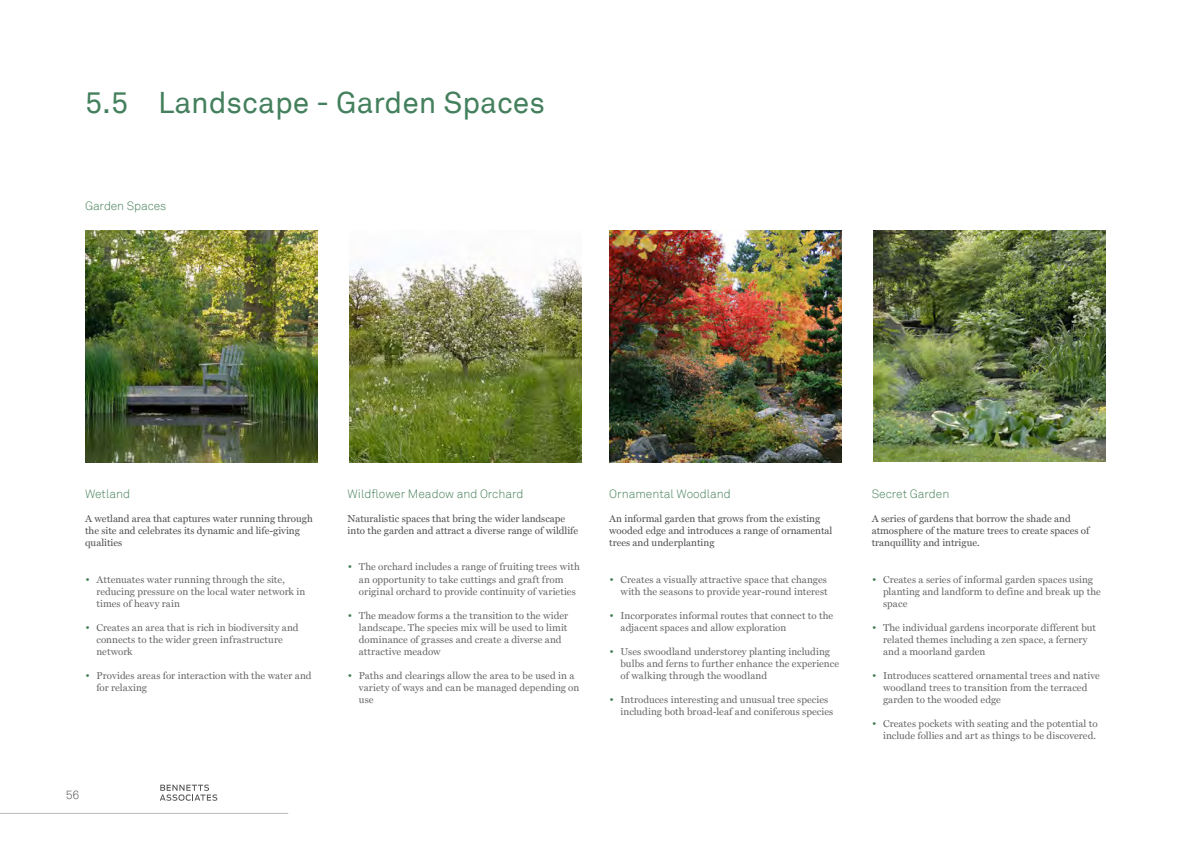
<style>
.page{position:relative;width:1191px;height:842px;background:#fff}
.page>*{position:absolute;margin:0;border:0;box-sizing:border-box;transform-origin:0 0}
.t1{font:30px "Akkurat Pro TT";color:#44805d}
.t2{font:300 12px "Akkurat Pro TT";color:#468058}
.t3{font:300 12px "Akkurat Pro TT";color:#505150}
.t4{font:10px/12px "Miller Text";letter-spacing:.005em;color:#6a6868}
.t5{font:10px/12px "Miller Text";color:#505150}
.s1{font-family:"Akkurat Pro TT";font-weight:300;font-size:12px;color:#468058}
</style>
<div class="page">
<img style="left:85px;top:230px;width:232px;height:232px">
<img style="left:349px;top:258px;width:233px;height:204px">
<img style="left:609px;top:230px;width:232px;height:232px">
<img style="left:874px;top:230px;width:231px;height:232px">
<svg style="left:160px;top:784px;width:57px;height:17px"></svg>
<hr style="left:0;top:813px;width:288px;height:1px;background:#505150">
<h1 class="t1" style="left:85px;top:91px;width:461px">5.5 Landscape - Garden Spaces</h1>
<p class="t2" style="left:85px;top:201px;width:83px">Garden Spaces</p>
<p class="t2" style="left:85px;top:489px;width:47px">Wetland</p>
<p class="t5" style="left:85px;top:514px;width:229px">A wetland area that captures water running through the site and celebrates its dynamic and life-giving qualities</p>
<p class="t4" style="left:96px;top:574px;width:210px;text-indent:-11px"><span class="s1">•</span> Attenuates water running through the site, reducing pressure on the local water network in times of heavy rain</p>
<p class="t4" style="left:96px;top:622px;width:204px;text-indent:-11px"><span class="s1">•</span> Creates an area that is rich in biodiversity and connects to the wider green infrastructure network</p>
<p class="t4" style="left:96px;top:670px;width:217px;text-indent:-11px"><span class="s1">•</span> Provides areas for interaction with the water and for relaxing</p>
<p class="t3" style="left:66px;top:790px;width:15px">56</p>
<p class="t2" style="left:347px;top:489px;width:177px">Wildflower Meadow and Orchard</p>
<p class="t5" style="left:347px;top:514px;width:232px">Naturalistic spaces that bring the wider landscape into the garden and attract a diverse range of wildlife</p>
<p class="t4" style="left:359px;top:562px;width:222px;text-indent:-11px"><span class="s1">•</span> The orchard includes a range of fruiting trees with an opportunity to take cuttings and graft from original orchard to provide continuity of varieties</p>
<p class="t4" style="left:359px;top:610px;width:211px;text-indent:-11px"><span class="s1">•</span> The meadow forms a the transition to the wider landscape. The species mix will be used to limit dominance of grasses and create a diverse and attractive meadow</p>
<p class="t4" style="left:359px;top:670px;width:222px;text-indent:-11px"><span class="s1">•</span> Paths and clearings allow the area to be used in a variety of ways and can be managed depending on use</p>
<p class="t2" style="left:609px;top:489px;width:123px">Ornamental Woodland</p>
<p class="t5" style="left:609px;top:514px;width:225px">An informal garden that grows from the existing wooded edge and introduces a range of ornamental trees and underplanting</p>
<p class="t4" style="left:609px;top:574px;width:220px;text-align:right"><span class="s1">•</span> Creates a visually attractive space that changes with the seasons to provide year-round interest</p>
<p class="t4" style="left:620px;top:610px;width:214px;text-indent:-11px"><span class="s1">•</span> Incorporates informal routes that connect to the adjacent spaces and allow exploration</p>
<p class="t4" style="left:620px;top:646px;width:220px;text-indent:-11px"><span class="s1">•</span> Uses swoodland understorey planting including bulbs and ferns to further enhance the experience of walking through the woodland</p>
<p class="t4" style="left:620px;top:694px;width:214px;text-indent:-11px"><span class="s1">•</span> Introduces interesting and unusual tree species including both broad-leaf and coniferous species</p>
<p class="t2" style="left:871px;top:489px;width:79px">Secret Garden</p>
<p class="t5" style="left:871px;top:514px;width:219px">A series of gardens that borrow the shade and atmosphere of the mature trees to create spaces of tranquillity and intrigue.</p>
<p class="t4" style="left:883px;top:574px;width:219px;text-indent:-11px"><span class="s1">•</span> Creates a series of informal garden spaces using planting and landform to define and break up the space</p>
<p class="t4" style="left:883px;top:622px;width:214px;text-indent:-11px"><span class="s1">•</span> The individual gardens incorporate different but related themes including a zen space, a fernery and a moorland garden</p>
<p class="t4" style="left:883px;top:670px;width:218px;text-indent:-11px"><span class="s1">•</span> Introduces scattered ornamental trees and native woodland trees to transition from the terraced garden to the wooded edge</p>
<p class="t4" style="left:871px;top:718px;width:227px;text-align:right"><span class="s1">•</span> Creates pockets with seating and the potential to include follies and art as things to be discovered.</p>
</div>
